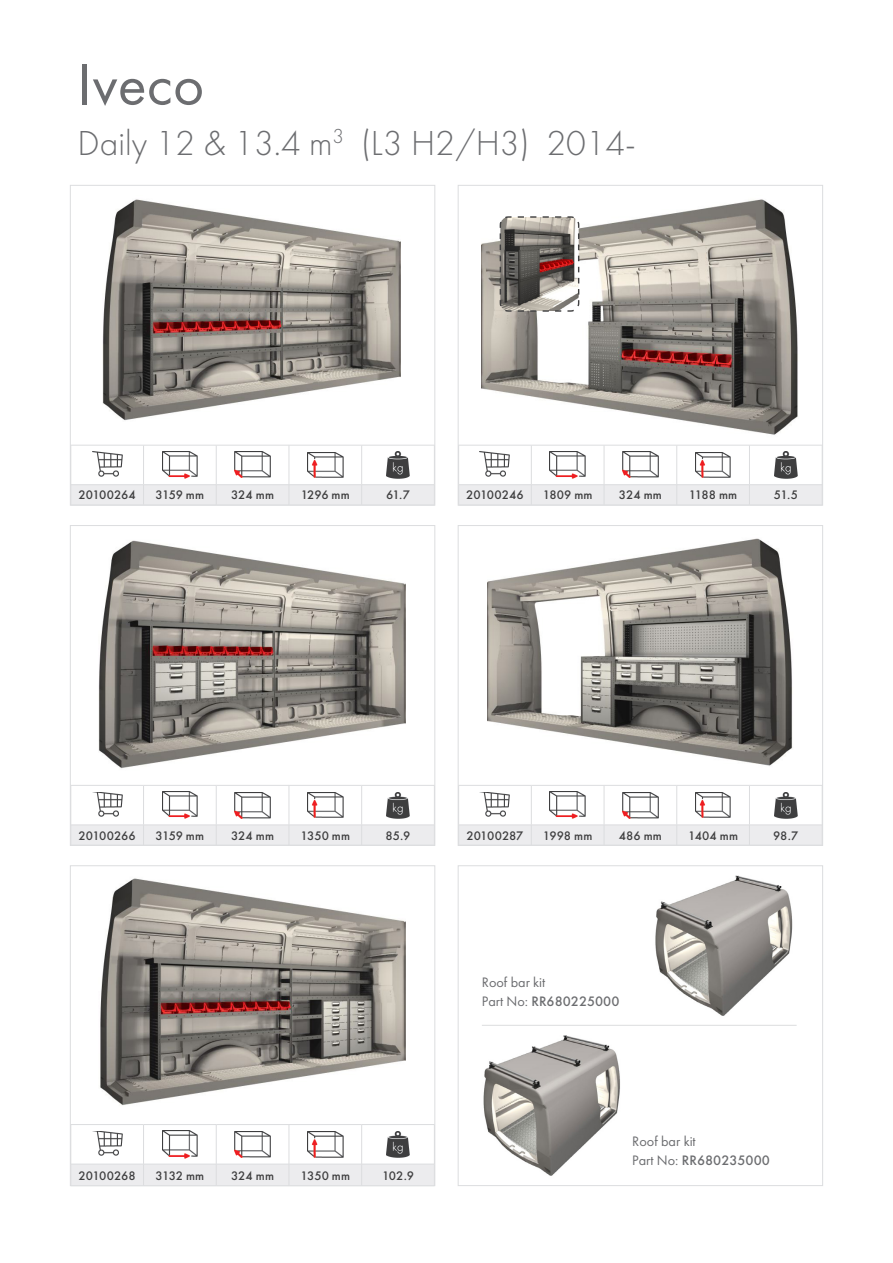
<style>
.page{position:relative;width:893px;height:1263px;background:#fff}
.page>*{position:absolute;margin:0;border:0;box-sizing:border-box;transform-origin:0 0}
.t1{font:60px "Futura";color:#6c6d70}
.t2{font:300 36px "Futura";color:#6c6d70}
.t3{font:500 14.25px "Futura";color:#6c6d70}
.t4{font:14.25px "Futura";color:#6c6d70}
.t5{font:500 12.9px "Futura";color:#3e3e3f}
.s1{font-weight:400}
</style>
<div class="page">
<img style="left:103px;top:199px;width:297px;height:222px">
<img style="left:481px;top:199px;width:317px;height:236px">
<img style="left:99px;top:540px;width:307px;height:229px">
<img style="left:487px;top:538px;width:306px;height:228px">
<img style="left:100px;top:878px;width:306px;height:228px">
<hr style="left:71px;top:445px;width:73px;height:1px;background:#dcdddf">
<hr style="left:71px;top:445px;width:1px;height:39px;background:#dcdddf">
<hr style="left:144px;top:445px;width:72px;height:1px;background:#dcdddf">
<hr style="left:143px;top:445px;width:1px;height:39px;background:#dcdddf">
<hr style="left:216px;top:445px;width:73px;height:1px;background:#dcdddf">
<hr style="left:216px;top:445px;width:1px;height:39px;background:#dcdddf">
<hr style="left:289px;top:445px;width:73px;height:1px;background:#dcdddf">
<hr style="left:289px;top:445px;width:1px;height:39px;background:#dcdddf">
<hr style="left:362px;top:445px;width:73px;height:1px;background:#dcdddf">
<hr style="left:361px;top:445px;width:1px;height:39px;background:#dcdddf">
<hr style="left:434px;top:445px;width:1px;height:39px;background:#dcdddf">
<hr style="left:71px;top:484px;width:73px;height:1px;background:#dcdddf">
<hr style="left:71px;top:505px;width:73px;height:1px;background:#dcdddf">
<hr style="left:144px;top:484px;width:72px;height:1px;background:#dcdddf">
<hr style="left:144px;top:505px;width:72px;height:1px;background:#dcdddf">
<hr style="left:216px;top:484px;width:73px;height:1px;background:#dcdddf">
<hr style="left:216px;top:505px;width:73px;height:1px;background:#dcdddf">
<hr style="left:289px;top:484px;width:73px;height:1px;background:#dcdddf">
<hr style="left:289px;top:505px;width:73px;height:1px;background:#dcdddf">
<hr style="left:362px;top:484px;width:73px;height:1px;background:#dcdddf">
<hr style="left:362px;top:505px;width:73px;height:1px;background:#dcdddf">
<div style="left:71px;top:485px;width:364px;height:20px;background:#ececee"></div>
<img style="left:92px;top:452px;width:30px;height:24px">
<img style="left:162px;top:451px;width:36px;height:28px">
<img style="left:235px;top:452px;width:35px;height:26px">
<img style="left:308px;top:452px;width:35px;height:26px">
<img style="left:387px;top:452px;width:22px;height:26px">
<hr style="left:458px;top:445px;width:73px;height:1px;background:#dcdddf">
<hr style="left:458px;top:445px;width:1px;height:39px;background:#dcdddf">
<hr style="left:531px;top:445px;width:73px;height:1px;background:#dcdddf">
<hr style="left:531px;top:445px;width:1px;height:39px;background:#dcdddf">
<hr style="left:604px;top:445px;width:73px;height:1px;background:#dcdddf">
<hr style="left:604px;top:445px;width:1px;height:39px;background:#dcdddf">
<hr style="left:677px;top:445px;width:72px;height:1px;background:#dcdddf">
<hr style="left:676px;top:445px;width:1px;height:39px;background:#dcdddf">
<hr style="left:749px;top:445px;width:73px;height:1px;background:#dcdddf">
<hr style="left:749px;top:445px;width:1px;height:39px;background:#dcdddf">
<hr style="left:822px;top:445px;width:1px;height:39px;background:#dcdddf">
<hr style="left:458px;top:484px;width:73px;height:1px;background:#dcdddf">
<hr style="left:458px;top:505px;width:73px;height:1px;background:#dcdddf">
<hr style="left:531px;top:484px;width:73px;height:1px;background:#dcdddf">
<hr style="left:531px;top:505px;width:73px;height:1px;background:#dcdddf">
<hr style="left:604px;top:484px;width:73px;height:1px;background:#dcdddf">
<hr style="left:604px;top:505px;width:73px;height:1px;background:#dcdddf">
<hr style="left:677px;top:484px;width:72px;height:1px;background:#dcdddf">
<hr style="left:677px;top:505px;width:72px;height:1px;background:#dcdddf">
<hr style="left:749px;top:484px;width:73px;height:1px;background:#dcdddf">
<hr style="left:749px;top:505px;width:73px;height:1px;background:#dcdddf">
<div style="left:458px;top:485px;width:365px;height:20px;background:#ececee"></div>
<img style="left:480px;top:452px;width:30px;height:24px">
<img style="left:550px;top:451px;width:35px;height:28px">
<img style="left:623px;top:452px;width:35px;height:26px">
<img style="left:695px;top:452px;width:36px;height:26px">
<img style="left:774px;top:452px;width:23px;height:26px">
<hr style="left:71px;top:785px;width:73px;height:1px;background:#dcdddf">
<hr style="left:71px;top:785px;width:1px;height:40px;background:#dcdddf">
<hr style="left:144px;top:785px;width:72px;height:1px;background:#dcdddf">
<hr style="left:143px;top:785px;width:1px;height:40px;background:#dcdddf">
<hr style="left:216px;top:785px;width:73px;height:1px;background:#dcdddf">
<hr style="left:216px;top:785px;width:1px;height:40px;background:#dcdddf">
<hr style="left:289px;top:785px;width:73px;height:1px;background:#dcdddf">
<hr style="left:289px;top:785px;width:1px;height:40px;background:#dcdddf">
<hr style="left:362px;top:785px;width:73px;height:1px;background:#dcdddf">
<hr style="left:361px;top:785px;width:1px;height:40px;background:#dcdddf">
<hr style="left:434px;top:785px;width:1px;height:40px;background:#dcdddf">
<hr style="left:71px;top:845px;width:73px;height:1px;background:#dcdddf">
<hr style="left:144px;top:845px;width:72px;height:1px;background:#dcdddf">
<hr style="left:216px;top:845px;width:73px;height:1px;background:#dcdddf">
<hr style="left:289px;top:845px;width:73px;height:1px;background:#dcdddf">
<hr style="left:362px;top:845px;width:73px;height:1px;background:#dcdddf">
<div style="left:71px;top:825px;width:364px;height:20px;background:#ececee"></div>
<img style="left:92px;top:792px;width:30px;height:24px">
<img style="left:162px;top:791px;width:36px;height:28px">
<img style="left:235px;top:792px;width:35px;height:26px">
<img style="left:308px;top:792px;width:35px;height:26px">
<img style="left:387px;top:792px;width:22px;height:26px">
<hr style="left:458px;top:785px;width:73px;height:1px;background:#dcdddf">
<hr style="left:458px;top:785px;width:1px;height:40px;background:#dcdddf">
<hr style="left:531px;top:785px;width:73px;height:1px;background:#dcdddf">
<hr style="left:531px;top:785px;width:1px;height:40px;background:#dcdddf">
<hr style="left:604px;top:785px;width:73px;height:1px;background:#dcdddf">
<hr style="left:604px;top:785px;width:1px;height:40px;background:#dcdddf">
<hr style="left:677px;top:785px;width:72px;height:1px;background:#dcdddf">
<hr style="left:676px;top:785px;width:1px;height:40px;background:#dcdddf">
<hr style="left:749px;top:785px;width:73px;height:1px;background:#dcdddf">
<hr style="left:749px;top:785px;width:1px;height:40px;background:#dcdddf">
<hr style="left:822px;top:785px;width:1px;height:40px;background:#dcdddf">
<hr style="left:458px;top:845px;width:73px;height:1px;background:#dcdddf">
<hr style="left:531px;top:845px;width:73px;height:1px;background:#dcdddf">
<hr style="left:604px;top:845px;width:73px;height:1px;background:#dcdddf">
<hr style="left:677px;top:845px;width:72px;height:1px;background:#dcdddf">
<hr style="left:749px;top:845px;width:73px;height:1px;background:#dcdddf">
<div style="left:458px;top:825px;width:365px;height:20px;background:#ececee"></div>
<img style="left:480px;top:792px;width:30px;height:24px">
<img style="left:550px;top:791px;width:35px;height:28px">
<img style="left:623px;top:792px;width:35px;height:26px">
<img style="left:695px;top:792px;width:36px;height:26px">
<img style="left:774px;top:792px;width:23px;height:26px">
<hr style="left:71px;top:1124px;width:73px;height:1px;background:#dcdddf">
<hr style="left:71px;top:1125px;width:1px;height:39px;background:#dcdddf">
<hr style="left:144px;top:1124px;width:72px;height:1px;background:#dcdddf">
<hr style="left:143px;top:1125px;width:1px;height:39px;background:#dcdddf">
<hr style="left:216px;top:1124px;width:73px;height:1px;background:#dcdddf">
<hr style="left:216px;top:1125px;width:1px;height:39px;background:#dcdddf">
<hr style="left:289px;top:1124px;width:73px;height:1px;background:#dcdddf">
<hr style="left:289px;top:1125px;width:1px;height:39px;background:#dcdddf">
<hr style="left:362px;top:1124px;width:73px;height:1px;background:#dcdddf">
<hr style="left:361px;top:1125px;width:1px;height:39px;background:#dcdddf">
<hr style="left:434px;top:1125px;width:1px;height:39px;background:#dcdddf">
<svg style="left:71px;top:1164px;width:364px;height:22px;background:#eaeaec"></svg>
<img style="left:92px;top:1131px;width:30px;height:25px">
<img style="left:162px;top:1130px;width:36px;height:28px">
<img style="left:235px;top:1131px;width:35px;height:26px">
<img style="left:308px;top:1131px;width:35px;height:26px">
<img style="left:387px;top:1131px;width:22px;height:26px">
<svg style="left:499px;top:216px;width:81px;height:96px;background:#89817c"></svg>
<div style="left:458px;top:865px;width:365px;height:321px;border:1px solid #dcdddf"></div>
<img style="left:483px;top:1035px;width:137px;height:141px">
<hr style="left:482px;top:1025px;width:315px;height:1px;background:#dcdddf">
<img style="left:655px;top:875px;width:138px;height:141px">
<p class="t1" style="left:78px;top:49px;width:128px">Iveco</p>
<p class="t2" style="left:78px;top:123px;width:559px">Daily 12 &amp; 13.4 m<sup>3</sup> (L3 H2/H3) 2014-</p>
<p class="t5" style="left:78px;top:487px;width:59px">20100264</p>
<p class="t5" style="left:156px;top:487px;width:50px">3159 mm</p>
<p class="t5" style="left:231px;top:487px;width:44px">324 mm</p>
<p class="t5" style="left:301px;top:487px;width:51px">1296 mm</p>
<p class="t5" style="left:386px;top:487px;width:25px">61.7</p>
<p class="t5" style="left:466px;top:487px;width:59px">20100246</p>
<p class="t5" style="left:543px;top:487px;width:51px">1809 mm</p>
<p class="t5" style="left:619px;top:487px;width:44px">324 mm</p>
<p class="t5" style="left:689px;top:487px;width:50px">1188 mm</p>
<p class="t5" style="left:774px;top:487px;width:26px">51.5</p>
<p class="t5" style="left:79px;top:828px;width:59px">20100266</p>
<p class="t5" style="left:156px;top:828px;width:50px">3159 mm</p>
<p class="t5" style="left:231px;top:828px;width:44px">324 mm</p>
<p class="t5" style="left:300px;top:828px;width:51px">1350 mm</p>
<p class="t5" style="left:386px;top:828px;width:26px">85.9</p>
<p class="t5" style="left:466px;top:828px;width:59px">20100287</p>
<p class="t5" style="left:543px;top:828px;width:51px">1998 mm</p>
<p class="t5" style="left:619px;top:828px;width:45px">486 mm</p>
<p class="t5" style="left:688px;top:828px;width:51px">1404 mm</p>
<p class="t5" style="left:773px;top:828px;width:27px">98.7</p>
<p class="t5" style="left:79px;top:1167px;width:59px">20100268</p>
<p class="t5" style="left:156px;top:1167px;width:50px">3132 mm</p>
<p class="t5" style="left:231px;top:1167px;width:44px">324 mm</p>
<p class="t5" style="left:300px;top:1167px;width:51px">1350 mm</p>
<p class="t5" style="left:382px;top:1167px;width:33px">102.9</p>
<p class="t4" style="left:482px;top:974px;width:65px">Roof bar kit</p>
<p class="t3" style="left:482px;top:992px;width:139px"><span class="s1">Part No:</span> RR680225000</p>
<p class="t4" style="left:632px;top:1133px;width:65px">Roof bar kit</p>
<p class="t3" style="left:632px;top:1152px;width:139px"><span class="s1">Part No:</span> RR680235000</p>
</div>
